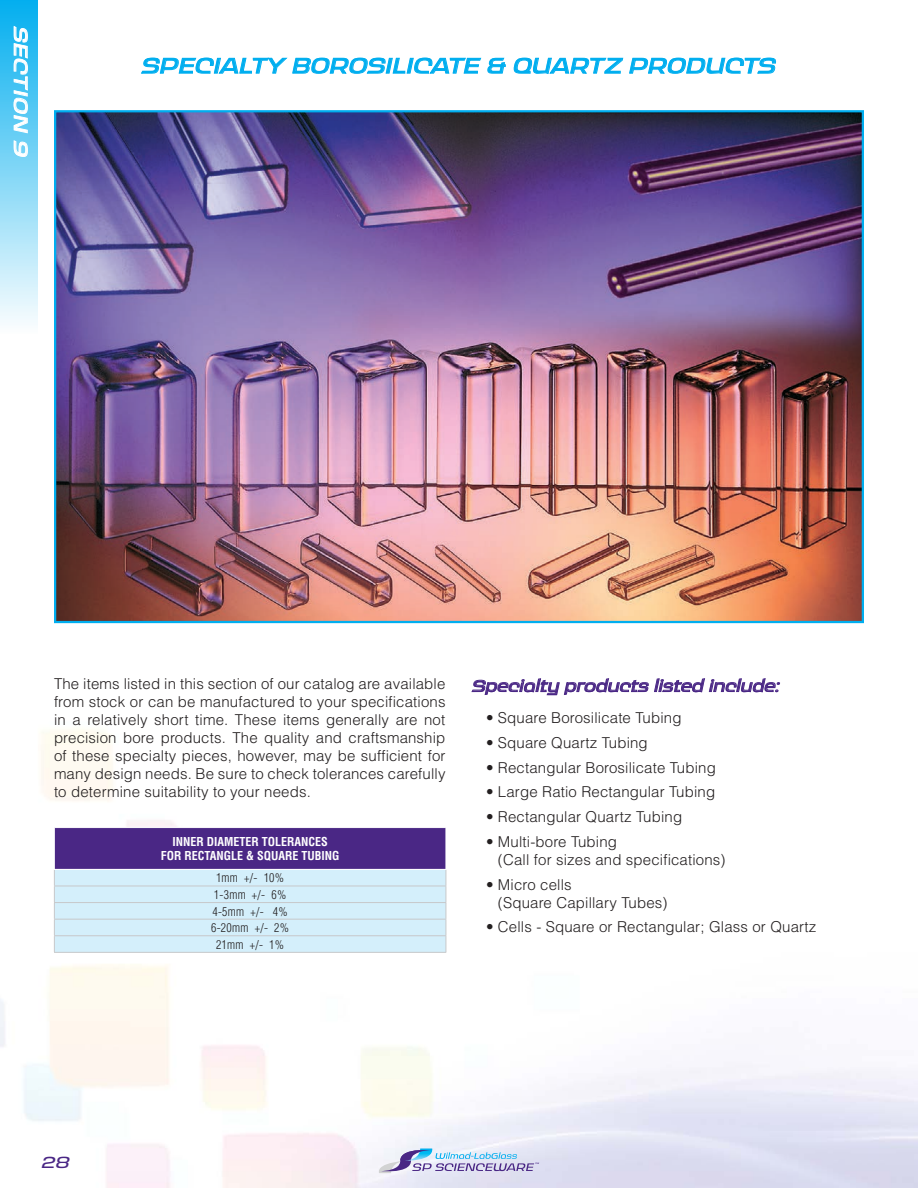
<style>
.page{position:relative;width:918px;height:1188px;background:#fff}
.page>*{position:absolute;margin:0;border:0;box-sizing:border-box;transform-origin:0 0}
.t1{font:italic 500 24px "Ritafurey";letter-spacing:.01em;color:#00aeef}
.t2{font:italic 500 21px "Ritafurey";color:#fff}
.Body_text{font:italic 500 18px "Ritafurey";color:#4a2785}
.Body_text-2{font:300 15px/18px "Helvetica";letter-spacing:.01em;color:#231f20}
.Main{font:300 condensed 12px "Helvetica";letter-spacing:.025em;color:#231f20}
.Cell_Header{font:700 condensed 12px/14.4px "Helvetica";color:#fff;text-align:center}
</style>
<div class="page">
<svg style="left:379px;top:1149px;width:160px;height:24px"></svg>
<svg style="left:471px;top:678px;width:309px;height:17px"></svg>
<img style="left:57px;top:113px;width:804px;height:507px">
<div style="left:54px;top:828px;width:392px;height:41px;background:#4a2785"></div>
<svg style="left:54px;top:869px;width:393px;height:83px"></svg>
<hr style="left:54px;top:952px;width:392px;height:1px;background:#c7c8ca">
<hr style="left:54px;top:828px;width:1px;height:41px;background:#fff">
<hr style="left:54px;top:869px;width:392px;height:1px;background:#fff">
<div style="left:0;top:0;width:38px;height:334px;background:linear-gradient(to bottom,#02aeef,#fbfdfe)"></div>
<svg style="left:13px;top:25px;width:15px;height:109px"></svg>
<svg style="left:13px;top:140px;width:15px;height:17px"></svg>
<svg style="left:141px;top:58px;width:340px;height:16px"></svg>
<svg style="left:487px;top:58px;width:19px;height:16px"></svg>
<svg style="left:514px;top:58px;width:109px;height:16px"></svg>
<svg style="left:629px;top:58px;width:147px;height:16px"></svg>
<p class="t2" style="left:34px;top:27px;width:132px;rotate:90deg">SECTION 9</p>
<p class="t1" style="left:142px;top:51px;width:635px">SPECIALTY BOROSILICATE &amp; QUARTZ PRODUCTS</p>
<p class="Body_text-2" style="left:54px;top:674px;width:393px;text-align:justify">The items listed in this section of our catalog are available from stock or can be manufactured to your specifications in a relatively short time. These items generally are not precision bore products. The quality and craftsmanship of these specialty pieces, however, may be sufficient for many design needs. Be sure to check tolerances carefully to determine suitability to your needs.</p>
<p class="Body_text" style="left:472px;top:675px;width:309px">Specialty products listed include:</p>
<p class="Body_text-2" style="left:486px;top:708px;width:197px">• Square Borosilicate Tubing</p>
<p class="Body_text-2" style="left:486px;top:733px;width:163px">• Square Quartz Tubing</p>
<p class="Body_text-2" style="left:486px;top:758px;width:231px">• Rectangular Borosilicate Tubing</p>
<p class="Body_text-2" style="left:486px;top:783px;width:231px">• Large Ratio Rectangular Tubing</p>
<p class="Body_text-2" style="left:486px;top:807px;width:198px">• Rectangular Quartz Tubing</p>
<p class="Body_text-2" style="left:498px;top:832px;width:229px;text-indent:-12px">• Multi-bore Tubing<br>(Call for sizes and specifications)</p>
<p class="Body_text-2" style="left:498px;top:875px;width:171px;text-indent:-12px">• Micro cells<br>(Square Capillary Tubes)</p>
<p class="Body_text-2" style="left:486px;top:918px;width:332px">• Cells - Square or Rectangular; Glass or Quartz</p>
<p class="Cell_Header" style="left:161px;top:834px;width:180px">INNER DIAMETER TOLERANCES<br>FOR RECTANGLE &amp; SQUARE TUBING</p>
<p class="Main" style="left:216px;top:871px;width:70px">1mm +/- 10%</p>
<p class="Main" style="left:214px;top:887px;width:74px">1-3mm +/- 6%</p>
<p class="Main" style="left:212px;top:904px;width:77px">4-5mm +/- 4%</p>
<p class="Main" style="left:211px;top:920px;width:80px">6-20mm +/- 2%</p>
<p class="Main" style="left:216px;top:937px;width:70px">21mm +/- 1%</p>
<p class="Body_text" style="left:42px;top:1151px;width:29px">28</p>
</div>
